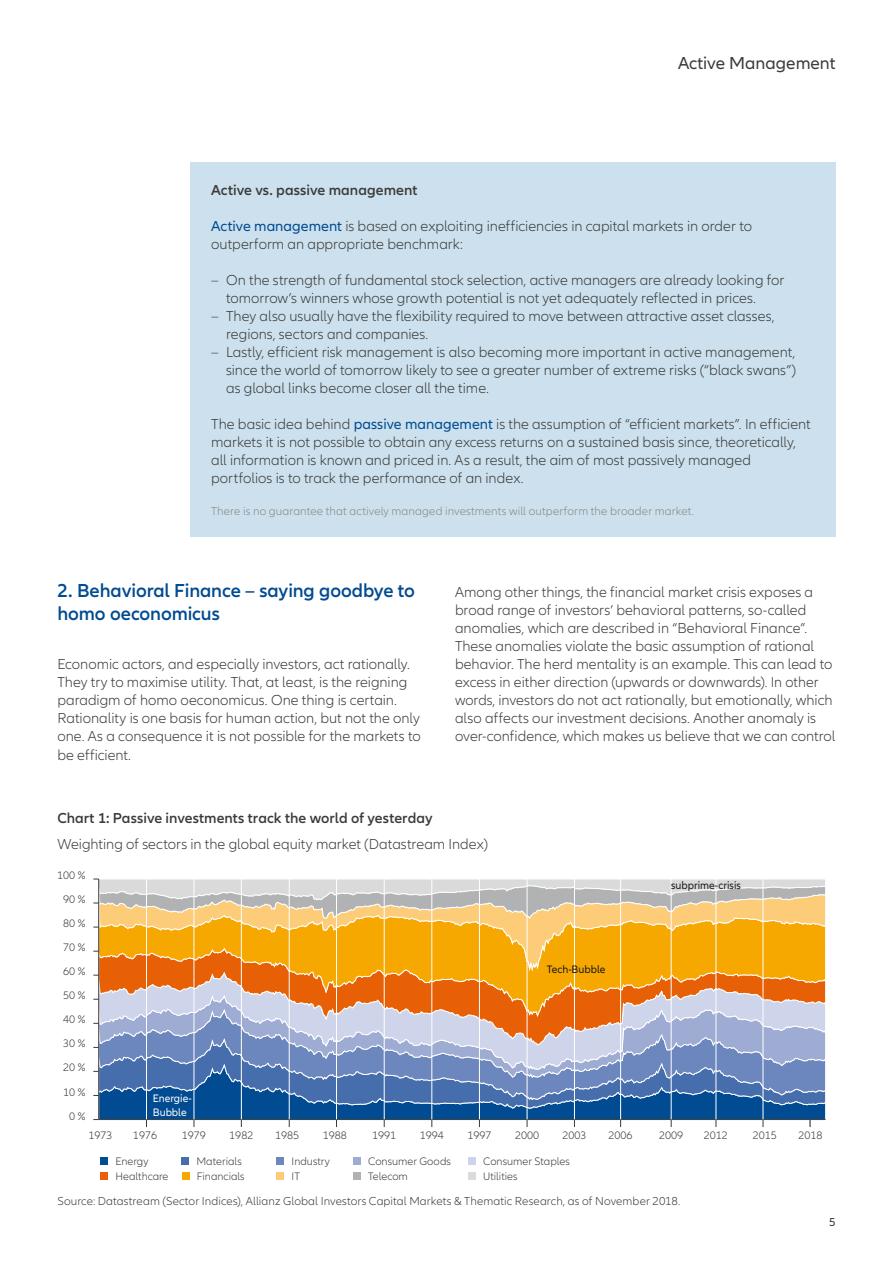
<style>
.page{position:relative;width:893px;height:1263px;background:#fff}
.page>*{position:absolute;margin:0;border:0;box-sizing:border-box;transform-origin:0 0}
.t1{font:600 19.5px/23.4px "Allianz Neo";letter-spacing:-.005em;color:#004b92}
.t2{font:18px "Allianz Neo";color:#3b3b3a}
.t3{font:300 15px/18px "Allianz Neo";color:#3b3b3a}
.t4{font:600 15px "Allianz Neo";letter-spacing:.005em;color:#3b3b3a}
.t5{font:300 12px "Allianz Neo";letter-spacing:.005em;color:#3b3b3a}
.t6{font:300 12px "Allianz Neo";letter-spacing:.01em;color:#878786}
.t7{font:12px "Allianz Neo";color:#3b3b3a}
.t8{font:300 11.25px/24px "Allianz Neo";color:#3b3b3a;text-align:center}
.t9{font:11.25px "Allianz Neo";color:#1a1a18}
.t10{font:11.25px/13.5px "Allianz Neo";color:#fff}
.s1{font-weight:400;color:#004b92}
</style>
<div class="page">
<div style="left:190px;top:162px;width:646px;height:375px;background:#cce1ed"></div>
<div style="left:468px;top:1172px;width:8px;height:7px;background:#dadada"></div>
<div style="left:100px;top:1157px;width:8px;height:7px;background:#004b92"></div>
<div style="left:181px;top:1157px;width:8px;height:7px;background:#466ead"></div>
<div style="left:277px;top:1157px;width:7px;height:7px;background:#6c87bd"></div>
<div style="left:353px;top:1157px;width:8px;height:7px;background:#9eacd3"></div>
<div style="left:182px;top:1172px;width:7px;height:7px;background:#f7a800"></div>
<div style="left:277px;top:1172px;width:7px;height:7px;background:#fdcc78"></div>
<div style="left:353px;top:1172px;width:8px;height:7px;background:#b1b2b3"></div>
<div style="left:468px;top:1157px;width:8px;height:7px;background:#ced4ea"></div>
<div style="left:100px;top:1172px;width:8px;height:7px;background:#e86006"></div>
<svg style="left:99px;top:1046px;width:727px;height:16px;background:#8ea2cc"></svg>
<svg style="left:99px;top:1018px;width:727px;height:28px;background:#b4b4c9"></svg>
<svg style="left:99px;top:973px;width:727px;height:45px;background:#e1995e"></svg>
<svg style="left:99px;top:919px;width:727px;height:54px;background:#f6aa17"></svg>
<hr style="left:98px;top:879px;width:1px;height:240px;background:#3b3b3a">
<svg style="left:93px;top:878px;width:733px;height:41px;background:#dccdb4"></svg>
<hr style="left:620px;top:879px;width:1px;height:240px;background:#fff">
<hr style="left:574px;top:879px;width:1px;height:240px;background:#fff">
<hr style="left:527px;top:879px;width:1px;height:240px;background:#fff">
<hr style="left:479px;top:879px;width:1px;height:240px;background:#fff">
<hr style="left:431px;top:879px;width:1px;height:240px;background:#fff">
<hr style="left:384px;top:879px;width:1px;height:240px;background:#fff">
<hr style="left:336px;top:879px;width:1px;height:240px;background:#fff">
<hr style="left:289px;top:879px;width:1px;height:240px;background:#fff">
<hr style="left:241px;top:879px;width:1px;height:240px;background:#fff">
<hr style="left:194px;top:879px;width:1px;height:240px;background:#fff">
<hr style="left:146px;top:879px;width:1px;height:240px;background:#fff">
<hr style="left:671px;top:879px;width:1px;height:240px;background:#fff">
<hr style="left:716px;top:879px;width:1px;height:240px;background:#fff">
<hr style="left:763px;top:879px;width:1px;height:240px;background:#fff">
<svg style="left:93px;top:1062px;width:733px;height:65px;background:#5880b3"></svg>
<p class="t2" style="left:678px;top:53px;width:159px">Active Management</p>
<p class="t4" style="left:211px;top:181px;width:208px">Active vs. passive management</p>
<p class="t3" style="left:211px;top:217px;width:542px"><span class="s1">Active management</span> is based on exploiting inefficiencies in capital markets in order to outperform an appropriate benchmark:</p>
<p class="t3" style="left:226px;top:271px;width:560px;text-indent:-15px">– On the strength of fundamental stock selection, active managers are already looking for tomorrow’s winners whose growth potential is not yet adequately reflected in prices.</p>
<p class="t3" style="left:226px;top:307px;width:550px;text-indent:-15px">– They also usually have the flexibility required to move between attractive asset classes, regions, sectors and companies.</p>
<p class="t3" style="left:226px;top:343px;width:572px;text-align:justify;text-indent:-15px">– Lastly, efficient risk management is also becoming more important in active management, since the world of tomorrow likely to see a greater number of extreme risks (“black swans”) as global links become closer all the time.</p>
<p class="t3" style="left:211px;top:415px;width:601px">The basic idea behind <span class="s1">passive management</span> is the assumption of “efficient markets”. In efficient markets it is not possible to obtain any excess returns on a sustained basis since, theoretically, all information is known and priced in. As a result, the aim of most passively managed portfolios is to track the performance of an index.</p>
<p class="t6" style="left:211px;top:505px;width:484px">There is no guarantee that actively managed investments will outperform the broader market.</p>
<h1 class="t1" style="left:57px;top:579px;width:359px">2. Behavioral Finance – saying goodbye to homo oeconomicus</h1>
<p class="t3" style="left:57px;top:656px;width:365px">Economic actors, and especially investors, act rationally.<br>They try to maximise utility. That, at least, is the reigning paradigm of homo oeconomicus. One thing is certain.<br>Rationality is one basis for human action, but not the only one. As a consequence it is not possible for the markets to be efficient.</p>
<p class="t3" style="left:455px;top:584px;width:382px">Among other things, the financial market crisis exposes a broad range of investors’ behavioral patterns, so-called anomalies, which are described in “Behavioral Finance”.<br>These anomalies violate the basic assumption of rational behavior. The herd mentality is an example. This can lead to excess in either direction (upwards or downwards). In other words, investors do not act rationally, but emotionally, which also affects our investment decisions. Another anomaly is over-confidence, which makes us believe that we can control</p>
<p class="t4" style="left:57px;top:809px;width:377px">Chart 1: Passive investments track the world of yesterday</p>
<p class="t3" style="left:57px;top:835px;width:432px">Weighting of sectors in the global equity market (Datastream Index)</p>
<p class="t8" style="left:57px;top:864px;width:30px">100 %<br>90 %<br>80 %<br>70 %</p>
<p class="t8" style="left:63px;top:960px;width:24px">60 %<br>50 %<br>40 %<br>30 %<br>20 %<br>10 %<br>0 %</p>
<p class="t10" style="left:153px;top:1092px;width:40px">Energie-<br>Bubble</p>
<p class="t9" style="left:547px;top:963px;width:60px">Tech-Bubble</p>
<p class="t9" style="left:671px;top:879px;width:71px">subprime-crisis</p>
<p class="t8" style="left:88px;top:1124px;width:26px">1973</p>
<p class="t8" style="left:133px;top:1124px;width:26px">1976</p>
<p class="t8" style="left:182px;top:1124px;width:26px">1979</p>
<p class="t8" style="left:229px;top:1124px;width:26px">1982</p>
<p class="t8" style="left:275px;top:1124px;width:26px">1985</p>
<p class="t8" style="left:323px;top:1124px;width:26px">1988</p>
<p class="t8" style="left:372px;top:1124px;width:26px">1991</p>
<p class="t8" style="left:420px;top:1124px;width:26px">1994</p>
<p class="t8" style="left:467px;top:1124px;width:26px">1997</p>
<p class="t8" style="left:515px;top:1124px;width:26px">2000</p>
<p class="t8" style="left:562px;top:1124px;width:26px">2003</p>
<p class="t8" style="left:608px;top:1124px;width:26px">2006</p>
<p class="t8" style="left:659px;top:1124px;width:26px">2009</p>
<p class="t8" style="left:704px;top:1124px;width:26px">2012</p>
<p class="t8" style="left:753px;top:1124px;width:26px">2015</p>
<p class="t8" style="left:798px;top:1124px;width:26px">2018</p>
<p class="t8" style="left:115px;top:1149px;width:34px">Energy</p>
<p class="t8" style="left:196px;top:1149px;width:47px">Materials</p>
<p class="t8" style="left:292px;top:1149px;width:40px">Industry</p>
<p class="t8" style="left:368px;top:1149px;width:84px">Consumer Goods</p>
<p class="t8" style="left:197px;top:1164px;width:49px">Financials</p>
<p class="t8" style="left:292px;top:1164px;width:10px">IT</p>
<p class="t8" style="left:368px;top:1164px;width:41px">Telecom</p>
<p class="t8" style="left:115px;top:1164px;width:55px">Healthcare</p>
<p class="t8" style="left:483px;top:1149px;width:88px">Consumer Staples</p>
<p class="t8" style="left:483px;top:1164px;width:36px">Utilities</p>
<p class="t5" style="left:57px;top:1194px;width:625px">Source: Datastream (Sector Indices), Allianz Global Investors Capital Markets &amp; Thematic Research, as of November 2018.</p>
<p class="t7" style="left:829px;top:1215px;width:8px">5</p>
</div>
